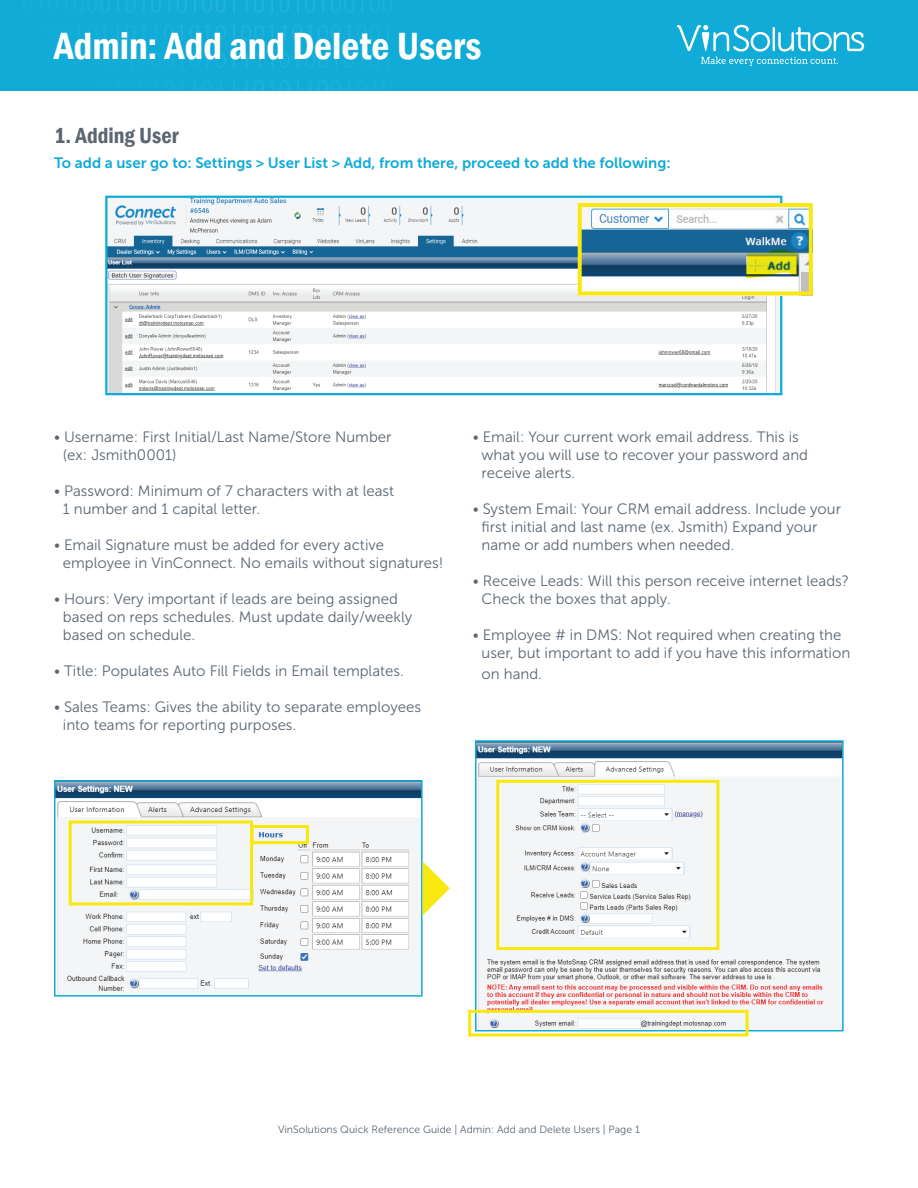
<style>
.page{position:relative;width:918px;height:1188px;background:#fff}
.page>*{position:absolute;margin:0;border:0;box-sizing:border-box;transform-origin:0 0}
.t1{font:600 condensed 39px "Franklin Gothic";color:#fff}
.t2{font:600 condensed 22.5px "Franklin Gothic";color:#5a6671}
.t3{font:15px/18px "Museo Sans 300";color:#5a6671}
.t4{font:15px "Museo Sans 700";color:#10abd7}
.t5{font:10.5px "Museo Sans 300";color:#5a6671}
</style>
<div class="page">
<div style="left:0;top:0;width:918px;height:91px;background:#10abd7"></div>
<img style="left:108px;top:199px;width:671px;height:193px">
<div style="left:105px;top:196px;width:677px;height:199px;border:2px solid #10abd7"></div>
<img style="left:583px;top:208px;width:225px;height:82px">
<div style="left:578px;top:203px;width:235px;height:92px;border:4px solid #f9e80e"></div>
<img style="left:478px;top:743px;width:363px;height:285px">
<div style="left:475px;top:740px;width:369px;height:291px;border:2px solid #10abd7"></div>
<img style="left:57px;top:783px;width:363px;height:211px">
<div style="left:54px;top:780px;width:369px;height:217px;border:2px solid #10abd7"></div>
<div style="left:69px;top:821px;width:184px;height:84px;border:3px solid #f9e80e"></div>
<div style="left:251px;top:825px;width:58px;height:19px;border:3px solid #f9e80e"></div>
<div style="left:468px;top:1010px;width:281px;height:26px;border:3px solid #f9e80e"></div>
<div style="left:496px;top:780px;width:223px;height:170px;border:3px solid #f9e80e"></div>
<svg style="left:423px;top:861px;width:27px;height:54px"></svg>
<svg style="left:677px;top:25px;width:187px;height:41px"></svg>
<h1 class="t1" style="left:54px;top:20px;width:429px">Admin: Add and Delete Users</h1>
<h2 class="t2" style="left:54px;top:121px;width:126px">1. Adding User</h2>
<p class="t4" style="left:54px;top:155px;width:618px">To add a user go to: Settings &gt; User List &gt; Add, from there, proceed to add the following:</p>
<p class="t3" style="left:63px;top:428px;width:330px;text-indent:-9px">• Username: First Initial/Last Name/Store Number (ex: Jsmith0001)</p>
<p class="t3" style="left:63px;top:482px;width:333px;text-indent:-9px">• Password: Minimum of 7 characters with at least<br>1 number and 1 capital letter.</p>
<p class="t3" style="left:63px;top:536px;width:382px;text-indent:-9px">• Email Signature must be added for every active employee in VinConnect. No emails without signatures!</p>
<p class="t3" style="left:63px;top:590px;width:351px;text-indent:-9px">• Hours: Very important if leads are being assigned based on reps schedules. Must update daily/weekly based on schedule.</p>
<p class="t3" style="left:54px;top:662px;width:351px">• Title: Populates Auto Fill Fields in Email templates.</p>
<p class="t3" style="left:63px;top:698px;width:360px;text-indent:-9px">• Sales Teams: Gives the ability to separate employees into teams for reporting purposes.</p>
<p class="t3" style="left:482px;top:428px;width:328px;text-indent:-9px">• Email: Your current work email address. This is what you will use to recover your password and receive alerts.</p>
<p class="t3" style="left:482px;top:500px;width:361px;text-indent:-9px">• System Email: Your CRM email address. Include your first initial and last name (ex. Jsmith) Expand your name or add numbers when needed.</p>
<p class="t3" style="left:482px;top:572px;width:369px;text-indent:-9px">• Receive Leads: Will this person receive internet leads?<br>Check the boxes that apply.</p>
<p class="t3" style="left:473px;top:626px;width:379px;text-align:center">• Employee # in DMS: Not required when creating the user, but important to add if you have this information</p>
<p class="t3" style="left:482px;top:665px;width:62px">on hand.</p>
<p class="t5" style="left:278px;top:1124px;width:363px">VinSolutions Quick Reference Guide | Admin: Add and Delete Users | Page 1</p>
</div>
